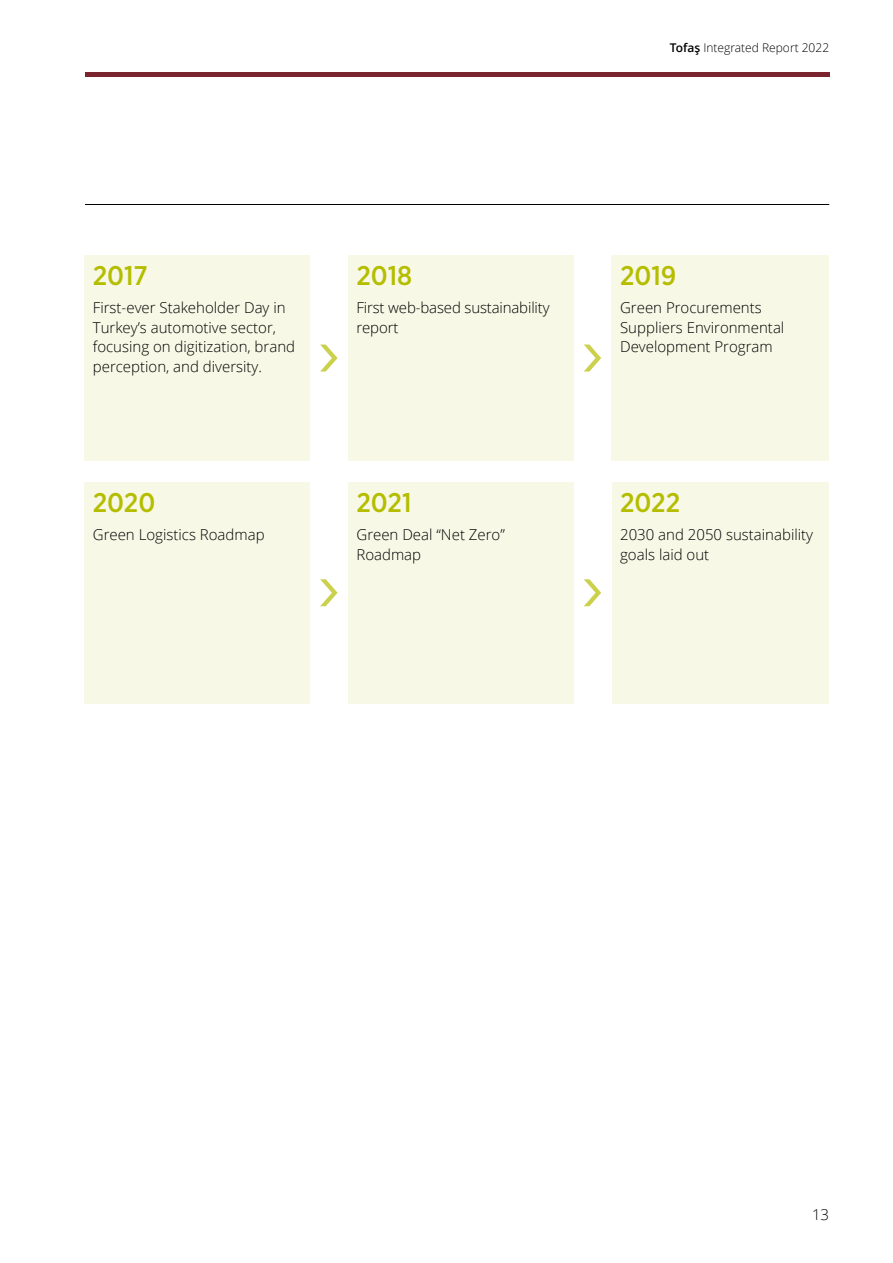
<style>
.page{position:relative;width:893px;height:1263px;background:#fff}
.page>*{position:absolute;margin:0;border:0;box-sizing:border-box;transform-origin:0 0}
.t1{font:500 27px "Gotham Narrow";color:#b4bd00}
.t2{font:300 15px/19.5px "Open Sans";color:#000}
.t3{font:300 12px "Open Sans";color:#000}
.s1{font-weight:600}
</style>
<div class="page">
<hr style="left:85px;top:204px;width:744px;height:1px;background:#000">
<div style="left:84px;top:482px;width:226px;height:221px;background:#f8f8e6"></div>
<div style="left:348px;top:255px;width:225px;height:206px;background:#f8f8e6"></div>
<div style="left:84px;top:255px;width:226px;height:206px;background:#f8f8e6"></div>
<div style="left:612px;top:482px;width:216px;height:221px;background:#f8f8e6"></div>
<div style="left:348px;top:482px;width:225px;height:221px;background:#f8f8e6"></div>
<div style="left:612px;top:255px;width:217px;height:206px;background:#f8f8e6"></div>
<svg style="left:320px;top:345px;width:18px;height:26px"></svg>
<svg style="left:584px;top:345px;width:17px;height:26px"></svg>
<svg style="left:320px;top:579px;width:18px;height:27px"></svg>
<svg style="left:584px;top:579px;width:17px;height:27px"></svg>
<div style="left:85px;top:72px;width:744px;height:5px;background:#79242f"></div>
<p class="t3" style="left:670px;top:39px;width:161px"><span class="s1">Tofaş</span> Integrated Report 2022</p>
<h1 class="t1" style="left:93px;top:259px;width:56px">2017</h1>
<p class="t2" style="left:93px;top:298px;width:204px">First-ever Stakeholder Day in<br>Turkey’s automotive sector, focusing on digitization, brand perception, and diversity.</p>
<h1 class="t1" style="left:93px;top:486px;width:64px">2020</h1>
<p class="t2" style="left:93px;top:525px;width:173px">Green Logistics Roadmap</p>
<h1 class="t1" style="left:356px;top:259px;width:57px">2018</h1>
<p class="t2" style="left:356px;top:298px;width:195px">First web-based sustainability report</p>
<h1 class="t1" style="left:356px;top:486px;width:56px">2021</h1>
<p class="t2" style="left:356px;top:525px;width:150px">Green Deal “Net Zero”<br>Roadmap</p>
<h1 class="t1" style="left:620px;top:259px;width:58px">2019</h1>
<p class="t2" style="left:620px;top:298px;width:166px">Green Procurements<br>Suppliers Environmental<br>Development Program</p>
<h1 class="t1" style="left:620px;top:486px;width:61px">2022</h1>
<p class="t2" style="left:620px;top:525px;width:194px">2030 and 2050 sustainability goals laid out</p>
<p class="t2" style="left:812px;top:1205px;width:19px">13</p>
</div>
